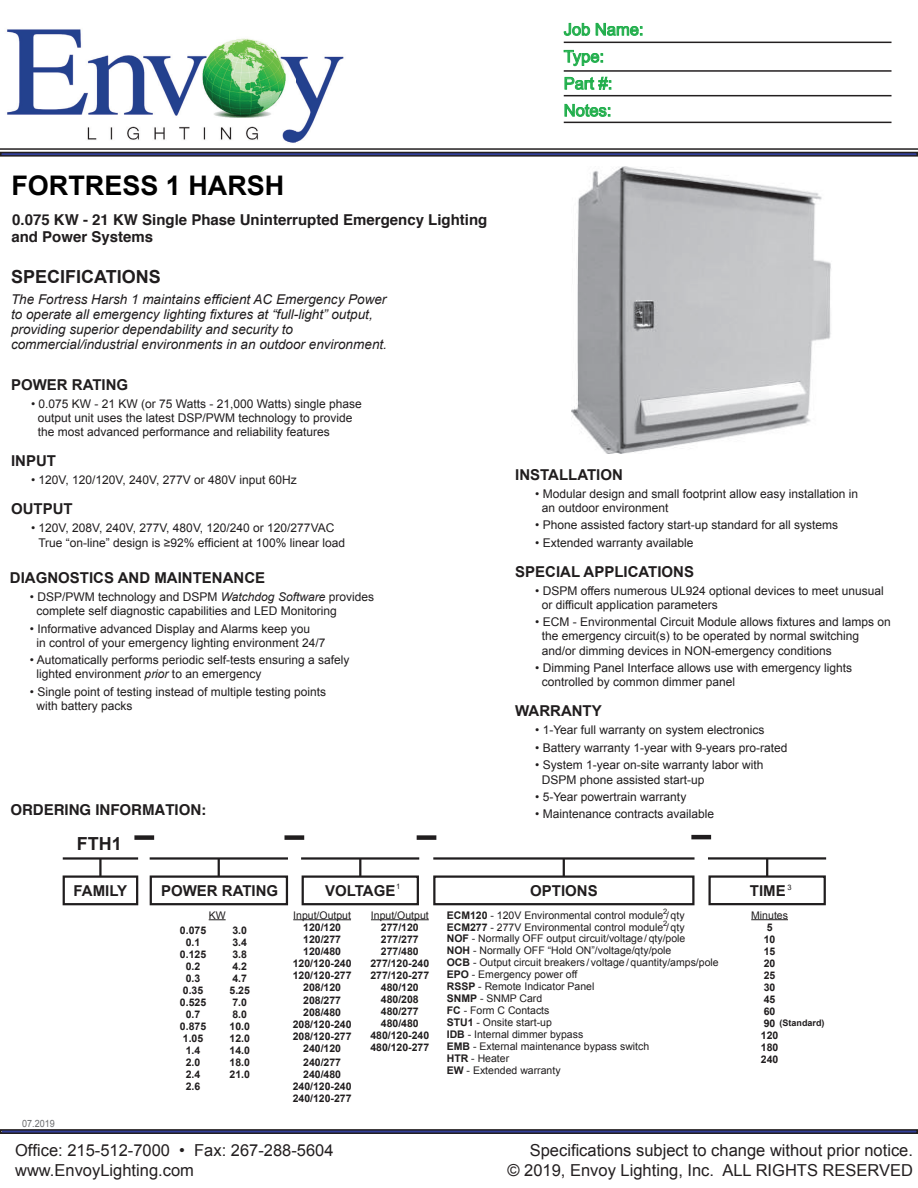
<style>
.page{position:relative;width:918px;height:1188px;background:#fff}
.page>*{position:absolute;margin:0;border:0;box-sizing:border-box;transform-origin:0 0}
.t1{font:700 27px "Arial";color:#000}
.t2{font:700 18px "Arial";color:#201d1e}
.t3{font:16.5px/19.8px "Arial";color:#231f20;text-align:right}
.t4{font:16.5px/27px "Arial";color:#20ae4b}
.t5{font:700 15px "Arial";color:#201d1e}
.t6{font:700 15px/16.6px "Helvetica";color:#201d1e}
.t7{font:italic 13.5px/15px "Arial";color:#201d1e}
.t8{font:12px/14.2px "Arial";color:#201d1e}
.t9{font:10.5px/11.9px "Arial";color:#201d1e}
.t10{font:700 10.5px/12px "Arial";color:#201d1e;text-align:center}
.t11{font:10.05px "Arial";color:#6d6e70;scale:.9 1}
.t12{font:700 9px "Arial";color:#201d1e}
.t13{font:7.5px/12px "Arial";color:#201d1e}
.s1{font-style:italic}
.s2{font-weight:700}
</style>
<div class="page">
<img style="left:7px;top:29px;width:337px;height:114px">
<hr style="left:0;top:148px;width:918px;height:2px;background:#231f20">
<div style="left:0;top:152px;width:918px;height:5px;border:2px solid #231f20"></div>
<div style="left:0;top:1129px;width:918px;height:5px;border:2px solid #231f20"></div>
<svg style="left:563px;top:23px;width:79px;height:13px"></svg>
<svg style="left:563px;top:50px;width:40px;height:16px"></svg>
<svg style="left:564px;top:76px;width:47px;height:14px"></svg>
<svg style="left:564px;top:104px;width:46px;height:13px"></svg>
<hr style="left:564px;top:42px;width:328px;height:1px;background:#231f20">
<hr style="left:564px;top:70px;width:328px;height:2px;background:#231f20">
<hr style="left:564px;top:95px;width:328px;height:1px;background:#231f20">
<hr style="left:564px;top:122px;width:328px;height:1px;background:#231f20">
<img style="left:572px;top:166px;width:259px;height:288px">
<div style="left:63px;top:875px;width:75px;height:30px;border:2px solid #201d1e"></div>
<div style="left:150px;top:875px;width:138px;height:30px;border:2px solid #201d1e"></div>
<div style="left:302px;top:875px;width:117px;height:30px;border:2px solid #201d1e"></div>
<div style="left:433px;top:875px;width:262px;height:30px;border:2px solid #201d1e"></div>
<hr style="left:63px;top:857px;width:75px;height:3px;background:#201d1e">
<hr style="left:99px;top:858px;width:3px;height:18px;background:#201d1e">
<hr style="left:150px;top:857px;width:138px;height:3px;background:#201d1e">
<svg style="left:218px;top:859px;width:2px;height:17px"></svg>
<hr style="left:301px;top:857px;width:118px;height:3px;background:#201d1e">
<svg style="left:359px;top:859px;width:2px;height:17px"></svg>
<hr style="left:433px;top:857px;width:262px;height:3px;background:#201d1e">
<svg style="left:563px;top:860px;width:2px;height:16px"></svg>
<div style="left:134px;top:835px;width:20px;height:5px;background:#201d1e"></div>
<div style="left:285px;top:835px;width:19px;height:5px;background:#201d1e"></div>
<div style="left:417px;top:835px;width:19px;height:5px;background:#201d1e"></div>
<svg style="left:209px;top:919px;width:17px;height:1px"></svg>
<hr style="left:293px;top:919px;width:58px;height:1px;background:#201d1e">
<hr style="left:371px;top:919px;width:58px;height:1px;background:#201d1e">
<hr style="left:751px;top:919px;width:37px;height:1px;background:#201d1e">
<div style="left:708px;top:875px;width:118px;height:30px;border:2px solid #201d1e"></div>
<hr style="left:708px;top:857px;width:118px;height:3px;background:#201d1e">
<svg style="left:766px;top:860px;width:2px;height:16px"></svg>
<hr style="left:691px;top:835px;width:20px;height:4px;background:#201d1e">
<h1 class="t1" style="left:11px;top:167px;width:275px">FORTRESS 1 HARSH</h1>
<p class="t6" style="left:11px;top:212px;width:477px">0.075 KW - 21 KW Single Phase Uninterrupted Emergency Lighting and Power Systems</p>
<h2 class="t2" style="left:11px;top:265px;width:151px">SPECIFICATIONS</h2>
<p class="t7" style="left:11px;top:292px;width:377px">The Fortress Harsh 1 maintains efficient AC Emergency Power to operate all emergency lighting fixtures at “full-light” output, providing superior dependability and security to commercial/industrial environments in an outdoor environment.</p>
<p class="t5" style="left:11px;top:374px;width:119px">POWER RATING</p>
<p class="t8" style="left:38px;top:396px;width:326px;text-indent:-7px">• 0.075 KW - 21 KW (or 75 Watts - 21,000 Watts) single phase output unit uses the latest DSP/PWM technology to provide the most advanced performance and reliability features</p>
<p class="t5" style="left:11px;top:451px;width:46px">INPUT</p>
<p class="t8" style="left:31px;top:473px;width:267px">• 120V, 120/120V, 240V, 277V or 480V input 60Hz</p>
<p class="t5" style="left:11px;top:499px;width:63px">OUTPUT</p>
<p class="t8" style="left:38px;top:521px;width:308px;text-indent:-7px">• 120V, 208V, 240V, 277V, 480V, 120/240 or 120/277VAC<br>True “on-line” design is ≥92% efficient at 100% linear load</p>
<p class="t5" style="left:10px;top:568px;width:257px">DIAGNOSTICS AND MAINTENANCE</p>
<p class="t8" style="left:37px;top:590px;width:339px;text-indent:-7px">• DSP/PWM technology and DSPM <span class="s1">Watchdog Software</span> provides complete self diagnostic capabilities and LED Monitoring</p>
<p class="t8" style="left:37px;top:621px;width:290px;text-indent:-7px">• Informative advanced Display and Alarms keep you<br>in control of your emergency lighting environment 24/7</p>
<p class="t8" style="left:37px;top:653px;width:314px;text-indent:-7px">• Automatically performs periodic self-tests ensuring a safely lighted environment <span class="s1">prior</span> to an emergency</p>
<p class="t8" style="left:37px;top:684px;width:291px;text-indent:-7px">• Single point of testing instead of multiple testing points with battery packs</p>
<p class="t6" style="left:10px;top:802px;width:197px">ORDERING INFORMATION:</p>
<h2 class="t2" style="left:77px;top:831px;width:46px">FTH1</h2>
<h3 class="t4" style="left:564px;top:16px;width:81px">Job Name:<br>Type:<br>Part #:<br>Notes:</h3>
<p class="t5" style="left:515px;top:465px;width:109px">INSTALLATION</p>
<p class="t8" style="left:542px;top:487px;width:318px;text-indent:-7px">• Modular design and small footprint allow easy installation in an outdoor environment</p>
<p class="t8" style="left:535px;top:518px;width:304px">• Phone assisted factory start-up standard for all systems</p>
<p class="t8" style="left:535px;top:535px;width:160px">• Extended warranty available</p>
<p class="t5" style="left:515px;top:562px;width:180px">SPECIAL APPLICATIONS</p>
<p class="t8" style="left:542px;top:583px;width:344px;text-indent:-7px">• DSPM offers numerous UL924 optional devices to meet unusual or difficult application parameters</p>
<p class="t8" style="left:535px;top:615px;width:357px">• ECM - Environmental Circuit Module allows fixtures and lamps on</p>
<p class="t8" style="left:535px;top:661px;width:318px">• Dimming Panel Interface allows use with emergency lights</p>
<p class="t8" style="left:542px;top:629px;width:319px">the emergency circuit(s) to be operated by normal switching and/or dimming devices in NON-emergency conditions</p>
<p class="t8" style="left:542px;top:675px;width:195px">controlled by common dimmer panel</p>
<p class="t5" style="left:515px;top:701px;width:88px">WARRANTY</p>
<p class="t8" style="left:535px;top:723px;width:231px">• 1-Year full warranty on system electronics</p>
<p class="t8" style="left:535px;top:741px;width:254px">• Battery warranty 1-year with 9-years pro-rated</p>
<p class="t8" style="left:542px;top:758px;width:223px;text-indent:-7px">• System 1-year on-site warranty labor with<br>DSPM phone assisted start-up</p>
<p class="t8" style="left:535px;top:790px;width:153px">• 5-Year powertrain warranty</p>
<p class="t8" style="left:535px;top:807px;width:180px">• Maintenance contracts available</p>
<p class="t13" style="left:396px;top:880px;width:6px">1</p>
<p class="t5" style="left:750px;top:881px;width:43px">TIME <sup>3</sup></p>
<p class="t5" style="left:74px;top:881px;width:55px">FAMILY</p>
<p class="t5" style="left:161px;top:881px;width:119px">POWER RATING</p>
<p class="t5" style="left:325px;top:881px;width:72px">VOLTAGE</p>
<p class="t5" style="left:530px;top:881px;width:69px">OPTIONS</p>
<p class="t9" style="left:209px;top:909px;width:18px">KW</p>
<p class="t10" style="left:180px;top:925px;width:28px">0.075<br>0.1<br>0.125<br>0.2<br>0.3<br>0.35<br>0.525<br>0.7<br>0.875<br>1.05<br>1.4<br>2.0<br>2.4<br>2.6</p>
<p class="t10" style="left:230px;top:925px;width:22px;text-align:left">3.0<br>3.4<br>3.8<br>4.2<br>4.7<br>5.25<br>7.0<br>8.0<br>10.0<br>12.0<br>14.0<br>18.0<br>21.0</p>
<p class="t9" style="left:293px;top:909px;width:59px">Input/Output</p>
<p class="t10" style="left:293px;top:921px;width:60px">120/120<br>120/277<br>120/480<br>120/120-240<br>120/120-277<br>208/120</p>
<p class="t10" style="left:293px;top:995px;width:60px">208/277<br>208/480<br>208/120-240<br>208/120-277<br>240/120</p>
<p class="t10" style="left:293px;top:1056px;width:60px">240/277<br>240/480<br>240/120-240<br>240/120-277</p>
<p class="t13" style="left:663px;top:906px;width:6px">2<br>2</p>
<p class="t9" style="left:371px;top:909px;width:59px">Input/Output</p>
<p class="t10" style="left:370px;top:921px;width:60px">277/120<br>277/277<br>277/480<br>277/120-240<br>277/120-277<br>480/120<br>480/208<br>480/277<br>480/480<br>480/120-240<br>480/120-277</p>
<p class="t9" style="left:447px;top:910px;width:273px"><span class="s2">ECM120</span> - 120V Environmental control module / qty <span class="s2">ECM277</span> - 277V Environmental control module / qty<br><span class="s2">NOF</span> - Normally OFF output circuit/voltage /qty/pole<br><span class="s2">NOH</span> - Normally OFF “Hold ON”/voltage/qty/pole<br><span class="s2">OCB</span> - Output circuit breakers / voltage /quantity/amps/pole <span class="s2">EPO</span> - Emergency power off<br><span class="s2">RSSP</span> - Remote Indicator Panel<br><span class="s2">SNMP</span> - SNMP Card<br><span class="s2">FC</span> - Form C Contacts<br><span class="s2">STU1</span> - Onsite start-up<br><span class="s2">IDB</span> - Internal dimmer bypass<br><span class="s2">EMB</span> - External maintenance bypass switch<br><span class="s2">HTR</span> - Heater<br><span class="s2">EW</span> - Extended warranty</p>
<p class="t9" style="left:751px;top:909px;width:38px">Minutes</p>
<p class="t10" style="left:761px;top:921px;width:19px">5<br>10<br>15<br>20<br>25<br>30<br>45<br>60<br>90<br>120<br>180<br>240</p>
<p class="t12" style="left:780px;top:1017px;width:46px">(Standard)</p>
<p class="t11" style="left:22px;top:1117px;width:38px">07.2019</p>
<h3 class="t3" style="left:15px;top:1140px;width:320px;text-align:left">Office: 215-512-7000 • Fax: 267-288-5604 www.EnvoyLighting.com</h3>
<h3 class="t3" style="left:508px;top:1140px;width:407px">Specifications subject to change without prior notice.<br>© 2019, Envoy Lighting, Inc. ALL RIGHTS RESERVED</h3>
</div>
